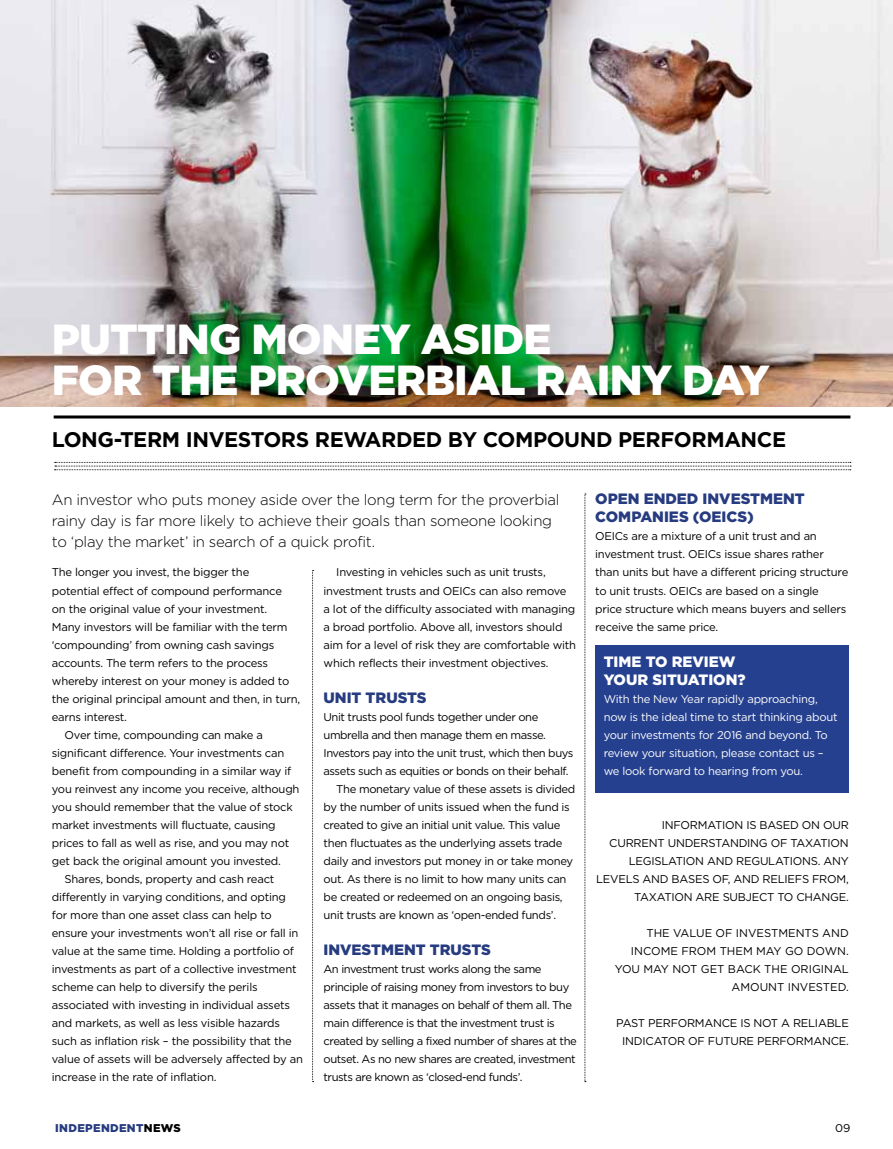
<style>
.page{position:relative;width:893px;height:1149px;background:#fff}
.page>*{position:absolute;margin:0;border:0;box-sizing:border-box;transform-origin:0 0}
.t1{font:900 42px/40.5px "Gotham HTF";letter-spacing:-.02em;color:#fff}
.t2{font:700 21.15px "Gotham HTF";letter-spacing:-.02em;color:#000}
.t3{font:300 15px/21px "Gotham HTF";letter-spacing:-.02em;color:#000}
.t4{font:900 15px/18px "Gotham HTF";color:#263b80}
.t5{font:900 15px/18px "Gotham HTF";color:#fff}
.t6{font:11.25px/18px "Gotham HTF";letter-spacing:-.02em;color:#000}
.t7{font:11.25px/18px "Gotham HTF";letter-spacing:-.04em;color:#000}
.t8{font:11.25px/18px "Gotham HTF";letter-spacing:-.02em;color:#fff}
.t9{font:11.25px/18px "Gotham HTF";color:#000;text-align:right}
.t10{font:900 11.25px "Gotham HTF";letter-spacing:.03em;color:#263b80}
.s1{color:#000}
</style>
<div class="page">
<img style="left:0;top:0;width:893px;height:406px">
<svg style="left:585px;top:493px;width:1px;height:588px"></svg>
<svg style="left:312px;top:570px;width:2px;height:511px"></svg>
<svg style="left:55px;top:462px;width:796px;height:8px"></svg>
<hr style="left:54px;top:415px;width:796px;height:3px;background:#000">
<div style="left:595px;top:644px;width:254px;height:148px;background:#25408f"></div>
<h1 class="t1" style="left:52px;top:318px;width:719px;text-indent:157px">G MONEY ASIDE<br>FOR THE PROVERBIAL RAINY DAY</h1>
<h1 class="t1" style="left:52px;top:318px;width:84px">PUTTIN</h1>
<h2 class="t2" style="left:52px;top:427px;width:733px">LONG-TERM I NVESTORS REWARDED BY COM POUND PERFORMANCE</h2>
<h3 class="t3" style="left:52px;top:488px;width:509px">An investor who puts money aside over the long term for the proverbial rainy day is far more likely to achieve their goals than someone looking to ‘play the market’ in search of a quick profit.</h3>
<p class="t6" style="left:52px;top:563px;width:199px">The longer you invest, the bigger the</p>
<p class="t6" style="left:52px;top:581px;width:232px">potential effect of compound performance</p>
<p class="t6" style="left:52px;top:599px;width:217px">on the original value of your investment.</p>
<p class="t6" style="left:52px;top:617px;width:237px">Many investors will be familiar with the term</p>
<p class="t6" style="left:52px;top:635px;width:224px">‘compounding’ from owning cash savings</p>
<p class="t6" style="left:52px;top:653px;width:218px">accounts. The term refers to the process</p>
<p class="t6" style="left:52px;top:671px;width:239px">whereby interest on your money is added to</p>
<p class="t6" style="left:52px;top:689px;width:250px">the original principal amount and then, in turn,</p>
<p class="t6" style="left:52px;top:707px;width:77px">earns interest.</p>
<p class="t6" style="left:65px;top:725px;width:200px">Over time, compounding can make a</p>
<p class="t6" style="left:52px;top:743px;width:234px">significant difference. Your investments can</p>
<p class="t6" style="left:52px;top:761px;width:241px">benefit from compounding in a similar way if</p>
<p class="t6" style="left:52px;top:779px;width:249px">you reinvest any income you receive, although</p>
<p class="t6" style="left:52px;top:797px;width:242px">you should remember that the value of stock</p>
<p class="t6" style="left:52px;top:815px;width:225px">market investments will fluctuate, causing</p>
<p class="t6" style="left:52px;top:833px;width:239px">prices to fall as well as rise, and you may not</p>
<p class="t6" style="left:52px;top:851px;width:230px">get back the original amount you invested.</p>
<p class="t6" style="left:65px;top:869px;width:211px">Shares, bonds, property and cash react</p>
<p class="t6" style="left:52px;top:887px;width:236px">differently in varying conditions, and opting</p>
<p class="t6" style="left:52px;top:905px;width:221px">for more than one asset class can help to</p>
<p class="t6" style="left:52px;top:923px;width:248px">ensure your investments won’t all rise or fall in</p>
<p class="t6" style="left:52px;top:941px;width:244px">value at the same time. Holding a portfolio of</p>
<p class="t6" style="left:52px;top:959px;width:246px">investments as part of a collective investment</p>
<p class="t6" style="left:52px;top:977px;width:207px">scheme can help to diversify the perils</p>
<p class="t6" style="left:52px;top:995px;width:240px">associated with investing in individual assets</p>
<p class="t6" style="left:52px;top:1013px;width:230px">and markets, as well as less visible hazards</p>
<p class="t6" style="left:52px;top:1031px;width:241px">such as inflation risk – the possibility that the</p>
<p class="t6" style="left:52px;top:1049px;width:253px">value of assets will be adversely affected by an</p>
<p class="t6" style="left:52px;top:1067px;width:166px">increase in the rate of inflation.</p>
<p class="t6" style="left:324px;top:563px;width:254px;text-indent:13px">Investing in vehicles such as unit trusts, investment trusts and OEICs can also remove<br>a lot of the difficulty associated with managing a broad portfolio. Above all, investors should aim for a level of risk they are comfortable with which reflects their investment objectives.</p>
<h3 class="t4" style="left:324px;top:687px;width:11px">UNIT</h3>
<h3 class="t4" style="left:366px;top:687px;width:62px">TRUSTS</h3>
<p class="t7" style="left:324px;top:707px;width:216px">Unit trusts pool funds together under one</p>
<p class="t7" style="left:324px;top:725px;width:224px">umbrella and then manage them en masse.</p>
<p class="t7" style="left:324px;top:743px;width:251px">Investors pay into the unit trust, which then buys</p>
<p class="t7" style="left:324px;top:761px;width:246px">assets such as equities or bonds on their behalf.</p>
<p class="t6" style="left:336px;top:779px;width:241px">The monetary value of these assets is divided</p>
<p class="t6" style="left:324px;top:797px;width:248px">by the number of units issued when the fund is</p>
<p class="t6" style="left:324px;top:815px;width:238px">created to give an initial unit value. This value</p>
<p class="t6" style="left:324px;top:833px;width:240px">then fluctuates as the underlying assets trade</p>
<p class="t6" style="left:324px;top:851px;width:251px">daily and investors put money in or take money</p>
<p class="t6" style="left:324px;top:869px;width:244px">out. As there is no limit to how many units can</p>
<p class="t6" style="left:324px;top:887px;width:241px">be created or redeemed on an ongoing basis,</p>
<p class="t6" style="left:324px;top:905px;width:234px">unit trusts are known as ‘open-ended funds’.</p>
<h3 class="t4" style="left:324px;top:939px;width:82px">INVESTMENT</h3>
<h3 class="t4" style="left:430px;top:939px;width:62px">TRUSTS</h3>
<p class="t7" style="left:324px;top:959px;width:255px">An investment trust works along the same principle of raising money from investors to buy assets that it manages on behalf of them all. The main difference is that the investment trust is created by selling a fixed number of shares at the outset. As no new shares are created, investment trusts are known as ‘closed-end funds’.</p>
<h3 class="t4" style="left:595px;top:489px;width:12px">OPEN</h3>
<h3 class="t4" style="left:644px;top:489px;width:22px">ENDED</h3>
<h3 class="t4" style="left:595px;top:489px;width:190px;text-indent:107px">INVESTMENT<br>COMPANIES (OEICS)</h3>
<p class="t6" style="left:595px;top:527px;width:255px">OEICs are a mixture of a unit trust and an investment trust. OEICs issue shares rather than units but have a different pricing structure to unit trusts. OEICs are based on a single price structure which means buyers and sellers receive the same price.</p>
<h3 class="t5" style="left:604px;top:651px;width:143px">TIME TO REVIEW<br>YOUR SITUATION?</h3>
<p class="t8" style="left:604px;top:689px;width:235px">With the New Year rapidly approaching, now is the ideal time to start thinking about your investments for 2016 and beyond. To review your situation, please contact us – we look forward to hearing from you.</p>
<p class="t6" style="left:596px;top:815px;width:254px;text-align:right">INFORMATION IS BASED ON OUR<br>CURRENT UNDERSTANDING OF TAXATION LEGISLATION AND REGULATIONS. ANY LEVELS AND BASES OF, AND RELIEFS FROM, TAXATION ARE SUBJECT TO CHANGE.</p>
<p class="t9" style="left:615px;top:923px;width:236px">THE VALUE OF INVESTMENTS AND<br>INCOME FROM THEM MAY GO DOWN.<br>YOU MAY NOT GET BACK THE ORIGINAL<br>AMOUNT INVESTED.</p>
<p class="t6" style="left:616px;top:1013px;width:234px;text-align:center">PAST PERFORMANCE IS NOT A RELIABLE<br>INDICATOR OF FUTURE PERFORMANCE.</p>
<p class="t10" style="left:55px;top:1120px;width:127px">INDEPENDENT<span class="s1">NEWS</span></p>
<p class="t6" style="left:835px;top:1118px;width:17px">09</p>
</div>
